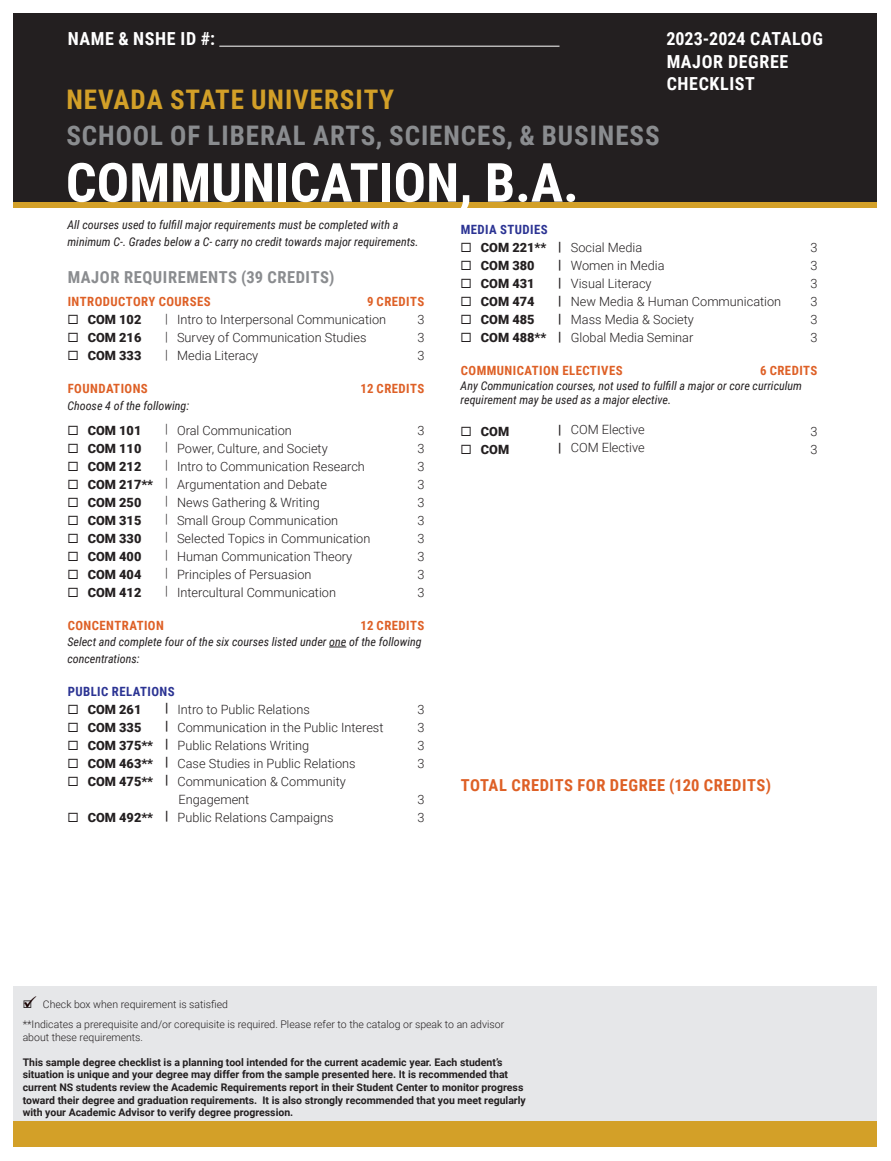
<style>
.page{position:relative;width:891px;height:1161px;background:#fff}
.page>*{position:absolute;margin:0;border:0;box-sizing:border-box;transform-origin:0 0}
.t1{font:700 54px "Roboto Condensed";color:#fff}
.t2{font:700 27px "Roboto Condensed";letter-spacing:.035em;color:#8a8c8f}
.t3{font:700 27px "Roboto Condensed";letter-spacing:.035em;color:#d3a028}
.t4{font:700 18px/21.6px "Roboto Condensed";letter-spacing:.035em;color:#fff}
.t5{font:700 18px "Roboto Condensed";color:#fff}
.t6{font:700 16.5px "Roboto Condensed";letter-spacing:.035em;color:#de6026}
.t7{font:700 16.5px "Roboto Condensed";letter-spacing:.035em;color:#8a8c8f}
.t8{font:300 12.75px "Roboto";color:#231f20}
.t9{font:900 12.75px "Roboto";color:#231f20}
.t10{font:700 12.75px "Roboto Condensed";letter-spacing:.035em;color:#de6026}
.t11{font:700 12.75px "Roboto Condensed";letter-spacing:.035em;color:#2b3393}
.t12{font:italic 12px/16.5px "Roboto Condensed";color:#231f20}
.t13{font:700 10.5px/12.6px "Roboto";color:#231f20}
.t14{font:300 10.5px/12.6px "Roboto";color:#231f20}
.s1{font-weight:900}
</style>
<div class="page">
<div style="left:14px;top:202px;width:864px;height:6px;background:#d3a028"></div>
<div style="left:14px;top:1120px;width:864px;height:28px;background:#d3a028"></div>
<svg style="left:329px;top:647px;width:17px;height:1px"></svg>
<div style="left:14px;top:14px;width:864px;height:188px;background:#231f20"></div>
<hr style="left:219px;top:46px;width:341px;height:1px;background:#fff">
<div style="left:14px;top:986px;width:864px;height:134px;background:#e6e7e9"></div>
<p class="t4" style="left:68px;top:27px;width:149px">NAME &amp; NSHE ID #:</p>
<p class="t5" style="left:666px;top:26px;width:158px">2023-2024 CATALOG</p>
<p class="t4" style="left:667px;top:50px;width:123px">MAJOR DEGREE<br>CHECKLIST</p>
<p class="t3" style="left:66px;top:80px;width:329px">NEVADA STATE UNIVERSITY</p>
<p class="t2" style="left:66px;top:116px;width:595px">SCHOOL OF LIBERAL ARTS, SCIENCES, &amp; BUSINESS</p>
<p class="t1" style="left:66px;top:145px;width:514px">COMMUNICATION, B.A.</p>
<p class="t12" style="left:68px;top:216px;width:353px">All courses used to fulfill major requirements must be completed with a minimum C-. Grades below a C- carry no credit towards major requirements.</p>
<p class="t7" style="left:68px;top:266px;width:268px">MAJOR REQUIREMENTS (39 CREDITS)</p>
<p class="t10" style="left:68px;top:293px;width:144px">INTRODUCTORY COURSES</p>
<p class="t10" style="left:367px;top:293px;width:59px">9 CREDITS</p>
<p class="t9" style="left:88px;top:311px;width:55px">COM 102</p>
<p class="t8" style="left:165px;top:311px;width:223px">| Intro to Interpersonal Communication</p>
<p class="t8" style="left:417px;top:311px;width:9px">3</p>
<p class="t9" style="left:88px;top:329px;width:55px">COM 216</p>
<p class="t8" style="left:165px;top:329px;width:203px">| Survey of Communication Studies</p>
<p class="t8" style="left:417px;top:329px;width:9px">3</p>
<p class="t9" style="left:88px;top:347px;width:55px">COM 333</p>
<p class="t8" style="left:165px;top:347px;width:95px">| Media Literacy</p>
<p class="t8" style="left:417px;top:347px;width:9px">3</p>
<p class="t10" style="left:68px;top:380px;width:82px">FOUNDATIONS</p>
<p class="t10" style="left:361px;top:380px;width:65px">12 CREDITS</p>
<p class="t12" style="left:68px;top:397px;width:123px">Choose 4 of the following:</p>
<p class="t9" style="left:88px;top:421px;width:55px">COM 101</p>
<p class="t8" style="left:165px;top:421px;width:128px">| Oral Communication</p>
<p class="t8" style="left:417px;top:421px;width:9px">3</p>
<p class="t9" style="left:88px;top:439px;width:55px">COM 110</p>
<p class="t8" style="left:165px;top:439px;width:164px">| Power, Culture, and Society</p>
<p class="t8" style="left:417px;top:439px;width:9px">3</p>
<p class="t9" style="left:88px;top:457px;width:55px">COM 212</p>
<p class="t8" style="left:165px;top:457px;width:201px">| Intro to Communication Research</p>
<p class="t8" style="left:417px;top:457px;width:9px">3</p>
<p class="t8" style="left:88px;top:475px;width:241px"><span class="s1">COM 217**</span> | Argumentation and Debate</p>
<p class="t8" style="left:417px;top:475px;width:9px">3</p>
<p class="t9" style="left:88px;top:493px;width:55px">COM 250</p>
<p class="t8" style="left:165px;top:493px;width:156px">| News Gathering &amp; Writing</p>
<p class="t8" style="left:417px;top:493px;width:9px">3</p>
<p class="t9" style="left:88px;top:511px;width:55px">COM 315</p>
<p class="t8" style="left:165px;top:511px;width:175px">| Small Group Communication</p>
<p class="t8" style="left:417px;top:511px;width:9px">3</p>
<p class="t9" style="left:88px;top:529px;width:55px">COM 330</p>
<p class="t8" style="left:165px;top:529px;width:207px">| Selected Topics in Communication</p>
<p class="t8" style="left:417px;top:529px;width:9px">3</p>
<p class="t9" style="left:88px;top:547px;width:55px">COM 400</p>
<p class="t8" style="left:165px;top:547px;width:189px">| Human Communication Theory</p>
<p class="t8" style="left:417px;top:547px;width:9px">3</p>
<p class="t9" style="left:88px;top:565px;width:55px">COM 404</p>
<p class="t8" style="left:165px;top:565px;width:148px">| Principles of Persuasion</p>
<p class="t8" style="left:417px;top:565px;width:9px">3</p>
<p class="t9" style="left:88px;top:583px;width:55px">COM 412</p>
<p class="t8" style="left:165px;top:583px;width:173px">| Intercultural Communication</p>
<p class="t8" style="left:417px;top:583px;width:9px">3</p>
<p class="t10" style="left:68px;top:616px;width:98px">CONCENTRATION</p>
<p class="t10" style="left:361px;top:616px;width:65px">12 CREDITS</p>
<p class="t12" style="left:68px;top:633px;width:356px">Select and complete four of the six courses listed under one of the following concentrations:</p>
<p class="t11" style="left:68px;top:682px;width:108px">PUBLIC RELATIONS</p>
<p class="t9" style="left:88px;top:700px;width:55px">COM 261</p>
<p class="t8" style="left:165px;top:700px;width:146px"><span class="s1">|</span> Intro to Public Relations</p>
<p class="t8" style="left:417px;top:700px;width:9px">3</p>
<p class="t9" style="left:88px;top:718px;width:55px">COM 335</p>
<p class="t8" style="left:165px;top:718px;width:220px"><span class="s1">|</span> Communication in the Public Interest</p>
<p class="t8" style="left:417px;top:718px;width:9px">3</p>
<p class="t8" style="left:88px;top:736px;width:223px"><span class="s1">COM 375** |</span> Public Relations Writing</p>
<p class="t8" style="left:417px;top:736px;width:9px">3</p>
<p class="t8" style="left:88px;top:754px;width:269px"><span class="s1">COM 463** |</span> Case Studies in Public Relations</p>
<p class="t8" style="left:417px;top:754px;width:9px">3</p>
<p class="t8" style="left:88px;top:772px;width:260px"><span class="s1">COM 475** |</span> Communication &amp; Community</p>
<p class="t8" style="left:179px;top:790px;width:72px">Engagement</p>
<p class="t8" style="left:417px;top:790px;width:9px">3</p>
<p class="t8" style="left:88px;top:808px;width:247px"><span class="s1">COM 492** |</span> Public Relations Campaigns</p>
<p class="t8" style="left:417px;top:808px;width:9px">3</p>
<p class="t11" style="left:461px;top:221px;width:88px">MEDIA STUDIES</p>
<p class="t8" style="left:481px;top:239px;width:163px"><span class="s1">COM 221** |</span> Social Media</p>
<p class="t8" style="left:811px;top:239px;width:9px">3</p>
<p class="t9" style="left:481px;top:257px;width:55px">COM 380</p>
<p class="t8" style="left:558px;top:257px;width:108px"><span class="s1">|</span> Women in Media</p>
<p class="t8" style="left:811px;top:257px;width:9px">3</p>
<p class="t9" style="left:481px;top:275px;width:55px">COM 431</p>
<p class="t8" style="left:558px;top:275px;width:95px"><span class="s1">|</span> Visual Literacy</p>
<p class="t8" style="left:811px;top:275px;width:9px">3</p>
<p class="t9" style="left:481px;top:293px;width:55px">COM 474</p>
<p class="t8" style="left:558px;top:293px;width:225px"><span class="s1">|</span> New Media &amp; Human Communication</p>
<p class="t8" style="left:811px;top:293px;width:9px">3</p>
<p class="t9" style="left:481px;top:311px;width:55px">COM 485</p>
<p class="t8" style="left:558px;top:311px;width:137px"><span class="s1">|</span> Mass Media &amp; Society</p>
<p class="t8" style="left:811px;top:311px;width:9px">3</p>
<p class="t8" style="left:481px;top:329px;width:214px"><span class="s1">COM 488** |</span> Global Media Seminar</p>
<p class="t8" style="left:811px;top:329px;width:9px">3</p>
<p class="t10" style="left:461px;top:362px;width:163px">COMMUNICATION ELECTIVES</p>
<p class="t10" style="left:760px;top:362px;width:59px">6 CREDITS</p>
<p class="t12" style="left:461px;top:378px;width:343px;line-height:14.4px">Any Communication courses, not used to fulfill a major or core curriculum requirement may be used as a major elective.</p>
<p class="t9" style="left:481px;top:422px;width:30px">COM</p>
<p class="t8" style="left:558px;top:421px;width:88px"><span class="s1">|</span> COM Elective</p>
<p class="t8" style="left:811px;top:422px;width:9px">3</p>
<p class="t9" style="left:481px;top:440px;width:30px">COM</p>
<p class="t8" style="left:558px;top:439px;width:88px"><span class="s1">|</span> COM Elective</p>
<p class="t8" style="left:811px;top:440px;width:9px">3</p>
<p class="t6" style="left:461px;top:774px;width:312px">TOTAL CREDITS FOR DEGREE (120 CREDITS)</p>
<p class="t14" style="left:43px;top:997px;width:187px">Check box when requirement is satisfied</p>
<p class="t14" style="left:23px;top:1018px;width:483px">**Indicates a prerequisite and/or corequisite is required. Please refer to the catalog or speak to an advisor about these requirements.</p>
<p class="t13" style="left:23px;top:1055px;width:505px">This sample degree checklist is a planning tool intended for the current academic year. Each student’s situation is unique and your degree may differ from the sample presented here. It is recommended that current NS students review the Academic Requirements report in their Student Center to monitor progress toward their degree and graduation requirements. It is also strongly recommended that you meet regularly with your Academic Advisor to verify degree progression.</p>
</div>
